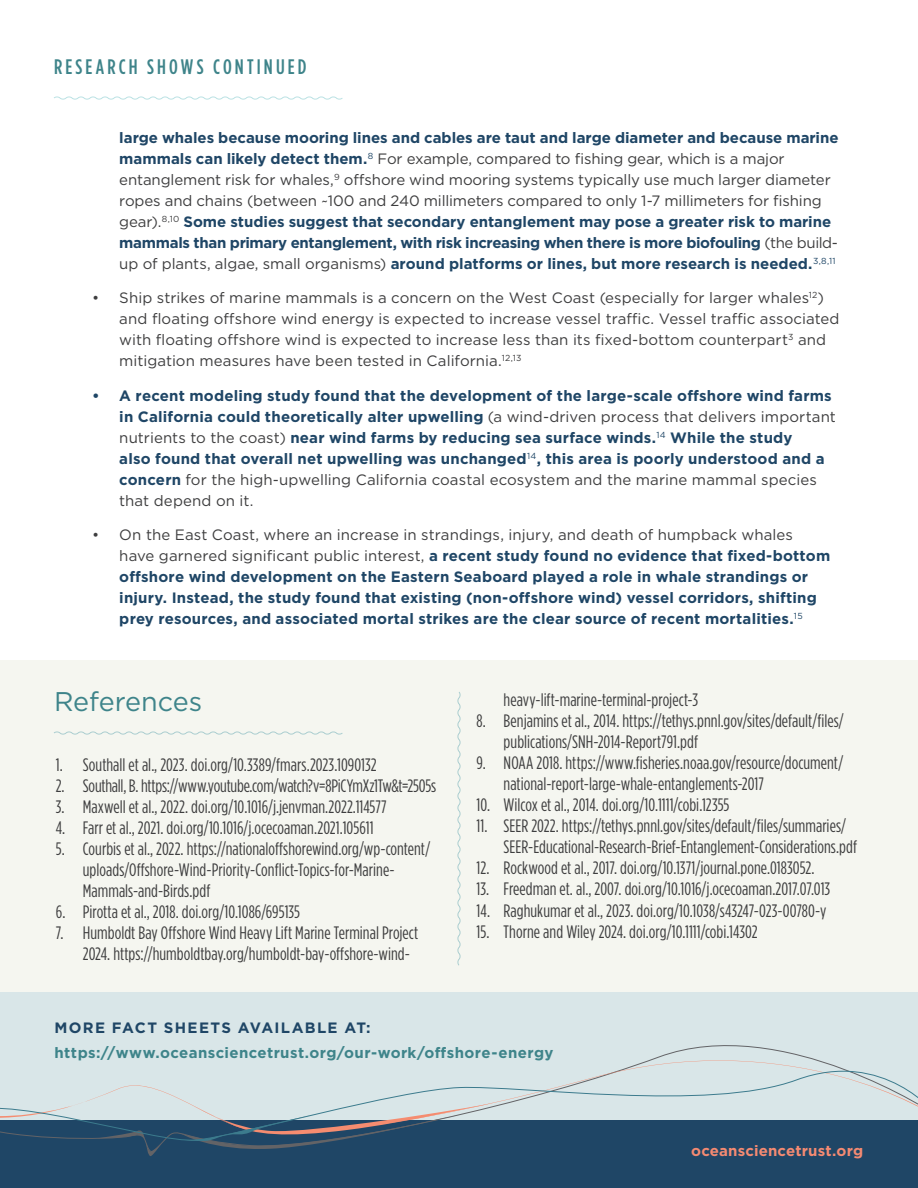
<style>
.page{position:relative;width:918px;height:1188px;background:#fff}
.page>*{position:absolute;margin:0;border:0;box-sizing:border-box;transform-origin:0 0}
.t1{font:27px "Gotham";color:#3e848a}
.t2{font:500 21px "Gotham Condensed";letter-spacing:.15em;color:#3e848a}
.t3{font:18px/21px "Gotham Condensed";color:#3e3e3f}
.t4{font:700 15px/21px "Gotham";letter-spacing:.005em;color:#1f4666}
.t5{font:15px/21px "Gotham";letter-spacing:.005em;color:#3e3e3f}
.t6{font:700 15px/25.2px "Gotham";letter-spacing:.03em;color:#3e848a}
.t7{font:700 15px "Gotham";letter-spacing:.01em;color:#f48a72}
.s1{font-weight:400;color:#3e3e3f}
.s2{color:#1f4666}
</style>
<div class="page">
<svg style="left:54px;top:96px;width:289px;height:4px"></svg>
<div style="left:0;top:660px;width:918px;height:400px;background:#f5f6f0"></div>
<svg style="left:54px;top:731px;width:289px;height:4px"></svg>
<svg style="left:457px;top:692px;width:4px;height:274px"></svg>
<div style="left:0;top:992px;width:918px;height:167px;background:#d9e6e8"></div>
<div style="left:0;top:1120px;width:918px;height:68px;background:#1f4666"></div>
<svg style="left:146px;top:1144px;width:16px;height:12px"></svg>
<svg style="left:0;top:1048px;width:918px;height:96px"></svg>
<svg style="left:181px;top:1103px;width:312px;height:46px"></svg>
<h2 class="t2" style="left:54px;top:54px;width:254px">RESEARCH SHOWS CONTINUED</h2>
<p class="t4" style="left:119px;top:127px;width:721px">large whales because mooring lines and cables are taut and large diameter and because marine mammals can likely detect them.<sup>8</sup> <span class="s1">For example, compared to fishing gear, which is a major entanglement risk for whales,</span><sup>9</sup> <span class="s1">offshore wind mooring systems typically use much larger diameter ropes and chains (between ~100 and 240 millimeters compared to only 1-7 millimeters for fishing gear).</span><sup>8,10</sup> Some studies suggest that secondary entanglement may pose a greater risk to marine mammals than primary entanglement, with risk increasing when there is more biofouling <span class="s1">(the build&shy;up of plants, algae, small organisms)</span> around platforms or lines, but more research is needed.<sup>3,8,11</sup></p>
<p class="t5" style="left:119px;top:287px;width:722px;text-indent:-27px">• Ship strikes of marine mammals is a concern on the West Coast (especially for larger whales<sup>12</sup>) and floating offshore wind energy is expected to increase vessel traffic. Vessel traffic associated with floating offshore wind is expected to increase less than its fixed-bottom counterpart<sup>3</sup> and mitigation measures have been tested in California.<sup>12,13</sup></p>
<p class="t4" style="left:119px;top:385px;width:718px;text-indent:-27px">• A recent modeling study found that the development of the large-scale offshore wind farms in California could theoretically alter upwelling <span class="s1">(a wind-driven process that delivers important nutrients to the coast)</span> near wind farms by reducing sea surface winds.<sup>14</sup> While the study<br>also found that overall net upwelling was unchanged<sup>14</sup>, this area is poorly understood and a concern <span class="s1">for the high-upwelling California coastal ecosystem and the marine mammal species that depend on it.</span></p>
<p class="t4" style="left:119px;top:524px;width:713px;text-indent:-27px"><span class="s1">• On the East Coast, where an increase in strandings, injury, and death of humpback whales have garnered significant public interest,</span> a recent study found no evidence that fixed-bottom offshore wind development on the Eastern Seaboard played a role in whale strandings or injury. Instead, the study found that existing (non-offshore wind) vessel corridors, shifting prey resources, and associated mortal strikes are the clear source of recent mortalities.<sup>15</sup></p>
<h2 class="t1" style="left:54px;top:684px;width:150px">References</h2>
<p class="t3" style="left:56px;top:754px;width:322px">1. Southall et al., 2023. doi.org/10.3389/fmars.2023.1090132</p>
<p class="t3" style="left:56px;top:775px;width:382px">2. Southall, B. https://www.youtube.com/watch?v=8PiCYmXz1Tw&amp;t=2505s</p>
<p class="t3" style="left:56px;top:796px;width:332px">3. Maxwell et al., 2022. doi.org/10.1016/j.jenvman.2022.114577</p>
<p class="t3" style="left:56px;top:817px;width:319px">4. Farr et al., 2021. doi.org/10.1016/j.ocecoaman.2021.105611</p>
<p class="t3" style="left:83px;top:838px;width:349px;text-indent:-27px">5. Courbis et al., 2022. https://nationaloffshorewind.org/wp-content/ uploads/Offshore-Wind-Priority-Conflict-Topics-for-Marine-<br>Mammals-and-Birds.pdf</p>
<p class="t3" style="left:56px;top:901px;width:246px">6. Pirotta et al., 2018. doi.org/10.1086/695135</p>
<p class="t3" style="left:83px;top:922px;width:337px;text-indent:-27px">7. Humboldt Bay Offshore Wind Heavy Lift Marine Terminal Project<br>2024. https://humboldtbay.org/humboldt-bay-offshore-wind-</p>
<p class="t3" style="left:504px;top:689px;width:196px">heavy-lift-marine-terminal-project-3</p>
<p class="t3" style="left:504px;top:710px;width:342px;text-indent:-27px">8. Benjamins et al., 2014. https://tethys.pnnl.gov/sites/default/files/ publications/SNH-2014-Report791.pdf</p>
<p class="t3" style="left:504px;top:752px;width:341px;text-indent:-27px">9. NOAA 2018. https://www.fisheries.noaa.gov/resource/document/ national-report-large-whale-entanglements-2017</p>
<p class="t3" style="left:477px;top:794px;width:254px">10. Wilcox et al., 2014. doi.org/10.1111/cobi.12355</p>
<p class="t3" style="left:504px;top:815px;width:355px;text-indent:-27px">11. SEER 2022. https://tethys.pnnl.gov/sites/default/files/summaries/<br>SEER-Educational-Research-Brief-Entanglement-Considerations.pdf</p>
<p class="t3" style="left:477px;top:858px;width:339px">12. Rockwood et al., 2017. doi.org/10.1371/journal.pone.0183052.</p>
<p class="t3" style="left:477px;top:879px;width:355px">13. Freedman et. al., 2007. doi.org/10.1016/j.ocecoaman.2017.07.013</p>
<p class="t3" style="left:477px;top:900px;width:351px">14. Raghukumar et al., 2023. doi.org/10.1038/s43247-023-00780-y</p>
<p class="t3" style="left:477px;top:921px;width:283px">15. Thorne and Wiley 2024. doi.org/10.1111/cobi.14302</p>
<p class="t6" style="left:54px;top:1015px;width:501px"><span class="s2">MORE FACT SHEETS AVAILABLE AT: </span>https://www.oceansciencetrust.org/our-work/offshore-energy</p>
<p class="t7" style="left:691px;top:1140px;width:174px">oceansciencetrust.org</p>
</div>
